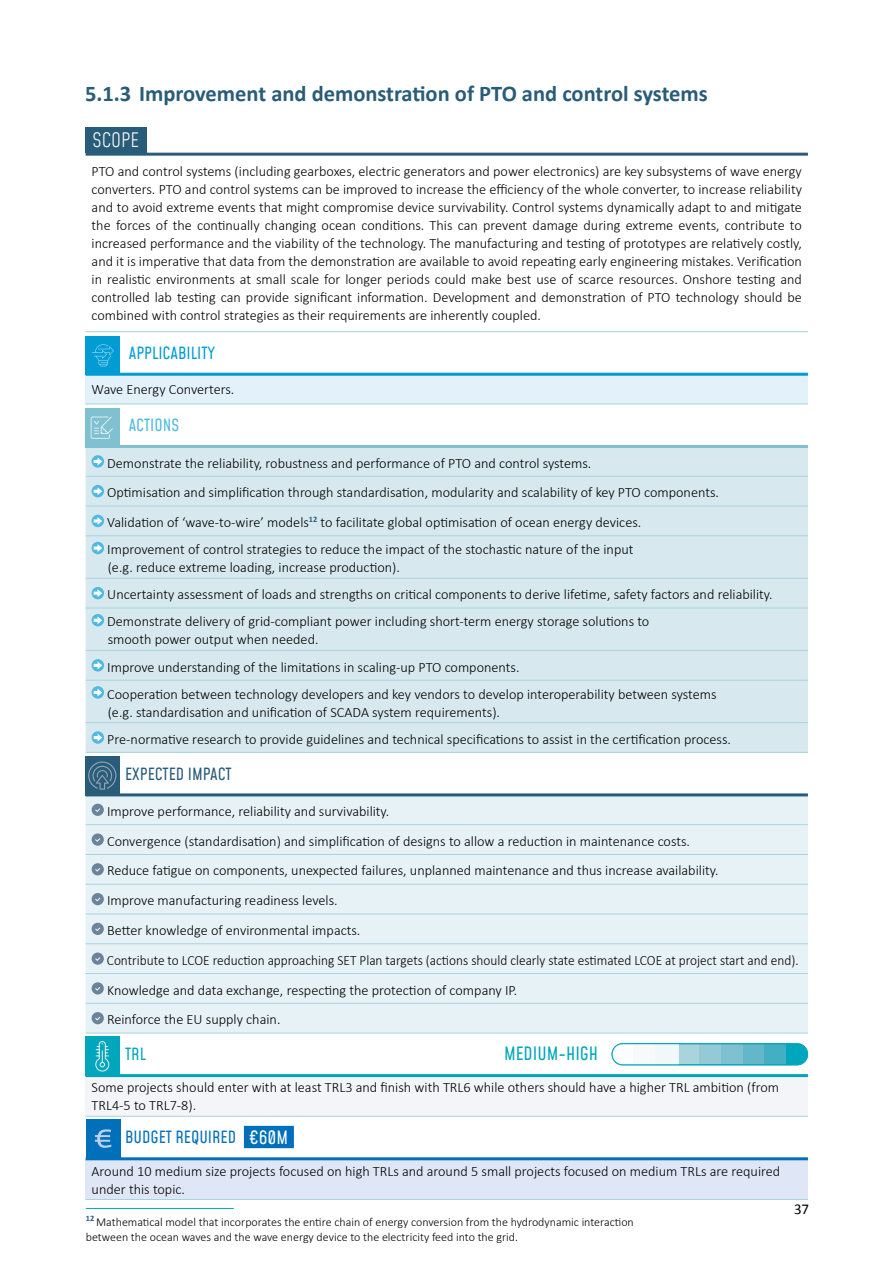
<style>
.page{position:relative;width:893px;height:1263px;background:#fff}
.page>*{position:absolute;margin:0;border:0;box-sizing:border-box;transform-origin:0 0}
.t1{font:700 22.5px "Calibri";color:#295c79}
.t2{font:300 19.5px "Mohave";color:#fff}
.t3{font:18px "Mohave";color:#00a6bb}
.t4{font:18px "Mohave";color:#fff}
.t5{font:16.5px "Mohave";color:#295c79}
.t6{font:16.5px "Mohave";color:#0070ba}
.t7{font:16.5px "Mohave";color:#009cd3}
.t8{font:16.5px "Mohave";color:#4eb9e2}
.t9{font:16.5px "Mohave";color:#00a6bb}
.t10{font:15px "Calibri";color:#000}
.t11{font:300 14.25px/18px "Calibri";color:#000}
.t12{font:300 12px/15px "Calibri";color:#000}
</style>
<div class="page">
<div style="left:86px;top:374px;width:722px;height:30px;background:#e2f1fa"></div>
<div style="left:86px;top:448px;width:722px;height:304px;background:#d7e9ef"></div>
<div style="left:86px;top:796px;width:722px;height:237px;background:#e7f2f6"></div>
<div style="left:86px;top:1075px;width:722px;height:41px;background:#f4f5f8"></div>
<div style="left:86px;top:1159px;width:722px;height:40px;background:#dfe7f7"></div>
<hr style="left:86px;top:331px;width:722px;height:1px;background:#a9d3dd">
<hr style="left:86px;top:404px;width:722px;height:1px;background:#a9d3dd">
<hr style="left:86px;top:854px;width:722px;height:1px;background:#a9d3dd">
<hr style="left:86px;top:884px;width:722px;height:1px;background:#a9d3dd">
<hr style="left:86px;top:914px;width:722px;height:1px;background:#a9d3dd">
<hr style="left:86px;top:943px;width:722px;height:1px;background:#a9d3dd">
<hr style="left:86px;top:973px;width:722px;height:1px;background:#a9d3dd">
<hr style="left:86px;top:1003px;width:722px;height:1px;background:#a9d3dd">
<hr style="left:86px;top:1033px;width:722px;height:1px;background:#a9d3dd">
<hr style="left:86px;top:1116px;width:722px;height:1px;background:#a9d3dd">
<hr style="left:86px;top:824px;width:722px;height:1px;background:#a9d3dd">
<hr style="left:86px;top:1199px;width:722px;height:1px;background:#a9d3dd">
<hr style="left:86px;top:793px;width:722px;height:3px;background:#295c79">
<hr style="left:86px;top:373px;width:722px;height:3px;background:#009cd3">
<hr style="left:86px;top:1074px;width:722px;height:3px;background:#00a6bb">
<hr style="left:86px;top:1157px;width:722px;height:3px;background:#0070ba">
<hr style="left:86px;top:445px;width:722px;height:3px;background:#7fc1d0">
<hr style="left:86px;top:476px;width:722px;height:1px;background:#a9d3dd">
<hr style="left:86px;top:506px;width:722px;height:1px;background:#a9d3dd">
<hr style="left:86px;top:535px;width:722px;height:1px;background:#a9d3dd">
<hr style="left:86px;top:578px;width:722px;height:1px;background:#a9d3dd">
<hr style="left:86px;top:608px;width:722px;height:1px;background:#a9d3dd">
<hr style="left:86px;top:650px;width:722px;height:1px;background:#a9d3dd">
<hr style="left:86px;top:153px;width:722px;height:3px;background:#295c79">
<hr style="left:86px;top:680px;width:722px;height:1px;background:#a9d3dd">
<hr style="left:86px;top:722px;width:722px;height:1px;background:#a9d3dd">
<hr style="left:86px;top:752px;width:722px;height:1px;background:#a9d3dd">
<svg style="left:92px;top:455px;width:12px;height:13px"></svg>
<svg style="left:94px;top:457px;width:8px;height:8px"></svg>
<svg style="left:92px;top:485px;width:12px;height:12px"></svg>
<svg style="left:94px;top:487px;width:8px;height:8px"></svg>
<svg style="left:92px;top:515px;width:12px;height:12px"></svg>
<svg style="left:94px;top:517px;width:8px;height:8px"></svg>
<svg style="left:92px;top:542px;width:12px;height:12px"></svg>
<svg style="left:94px;top:544px;width:8px;height:8px"></svg>
<svg style="left:92px;top:587px;width:12px;height:12px"></svg>
<svg style="left:94px;top:589px;width:8px;height:8px"></svg>
<svg style="left:92px;top:614px;width:12px;height:12px"></svg>
<svg style="left:94px;top:616px;width:8px;height:8px"></svg>
<svg style="left:92px;top:659px;width:12px;height:12px"></svg>
<svg style="left:94px;top:661px;width:8px;height:8px"></svg>
<svg style="left:92px;top:686px;width:12px;height:13px"></svg>
<svg style="left:94px;top:688px;width:8px;height:8px"></svg>
<svg style="left:92px;top:731px;width:12px;height:13px"></svg>
<svg style="left:94px;top:734px;width:8px;height:7px"></svg>
<div style="left:92px;top:804px;width:12px;height:12px;background:#6b849c;border-radius:50%"></div>
<svg style="left:92px;top:833px;width:12px;height:13px"></svg>
<div style="left:92px;top:863px;width:12px;height:12px;background:#6b849c;border-radius:50%"></div>
<svg style="left:95px;top:868px;width:5px;height:4px"></svg>
<svg style="left:92px;top:893px;width:12px;height:12px"></svg>
<div style="left:92px;top:923px;width:12px;height:12px;background:#6b849c;border-radius:50%"></div>
<svg style="left:95px;top:927px;width:5px;height:4px"></svg>
<svg style="left:92px;top:952px;width:12px;height:13px"></svg>
<svg style="left:92px;top:982px;width:12px;height:12px"></svg>
<svg style="left:92px;top:1012px;width:12px;height:12px"></svg>
<div style="left:244px;top:1126px;width:50px;height:22px;background:#0070ba"></div>
<div style="left:86px;top:336px;width:34px;height:39px;background:#009cd3"></div>
<svg style="left:92px;top:344px;width:22px;height:22px"></svg>
<div style="left:85px;top:408px;width:34px;height:40px;background:#7fc1d0"></div>
<svg style="left:91px;top:416px;width:22px;height:23px"></svg>
<div style="left:85px;top:756px;width:35px;height:39px;background:#295c79"></div>
<svg style="left:88px;top:761px;width:28px;height:29px"></svg>
<div style="left:85px;top:1036px;width:35px;height:40px;background:#00a6bb"></div>
<svg style="left:95px;top:1041px;width:15px;height:31px"></svg>
<hr style="left:86px;top:1208px;width:148px;height:1px;background:#00a6bb">
<div style="left:86px;top:128px;width:61px;height:25px;background:#295c79"></div>
<div style="left:86px;top:1119px;width:34px;height:39px;background:#0070ba"></div>
<svg style="left:95px;top:1129px;width:16px;height:19px"></svg>
<div style="left:677px;top:1044px;width:22px;height:21px;background:#a9d3dd"></div>
<div style="left:699px;top:1044px;width:22px;height:21px;background:#95c9d6"></div>
<div style="left:721px;top:1044px;width:22px;height:21px;background:#7fc1d0"></div>
<div style="left:743px;top:1044px;width:21px;height:21px;background:#64b7c8"></div>
<div style="left:764px;top:1044px;width:22px;height:21px;background:#44afc2"></div>
<div style="left:786px;top:1044px;width:21px;height:21px;background:#00a6bb"></div>
<div style="left:612px;top:1044px;width:67px;height:21px;background:#f7fafb"></div>
<div style="left:612px;top:1043px;width:196px;height:22px;border:1px solid #00a6bb;border-radius:11px"></div>
<h1 class="t1" style="left:85px;top:79px;width:624px">5.1.3 Improvement and demonstration of PTO and control systems</h1>
<h2 class="t2" style="left:92px;top:128px;width:48px">SCOPE</h2>
<p class="t11" style="left:92px;top:162px;width:712px;text-align:justify">PTO and control systems (including gearboxes, electric generators and power electronics) are key subsystems of wave energy converters. PTO and control systems can be improved to increase the efficiency of the whole converter, to increase reliability and to avoid extreme events that might compromise device survivability. Control systems dynamically adapt to and mitigate the forces of the continually changing ocean conditions. This can prevent damage during extreme events, contribute to increased performance and the viability of the technology. The manufacturing and testing of prototypes are relatively costly, and it is imperative that data from the demonstration are available to avoid repeating early engineering mistakes. Verification in realistic environments at small scale for longer periods could make best use of scarce resources. Onshore testing and controlled lab testing can provide significant information. Development and demonstration of PTO technology should be combined with control strategies as their requirements are inherently coupled.</p>
<p class="t7" style="left:129px;top:343px;width:88px">APPLICABILITY</p>
<p class="t11" style="left:92px;top:380px;width:144px">Wave Energy Converters.</p>
<p class="t8" style="left:129px;top:415px;width:52px">ACTIONS</p>
<p class="t11" style="left:107px;top:447px;width:613px;line-height:29.7px">Demonstrate the reliability, robustness and performance of PTO and control systems.<br>Optimisation and simplification through standardisation, modularity and scalability of key PTO components.<br>Validation of ‘wave-to-wire’ models<sup>12</sup> to facilitate global optimisation of ocean energy devices.</p>
<p class="t11" style="left:107px;top:540px;width:528px">Improvement of control strategies to reduce the impact of the stochastic nature of the input (e.g. reduce extreme loading, increase production).</p>
<p class="t11" style="left:107px;top:580px;width:667px;line-height:27.2px">Uncertainty assessment of loads and strengths on critical components to derive lifetime, safety factors and reliability.<br>Demonstrate delivery of grid-compliant power including short-term energy storage solutions to</p>
<p class="t11" style="left:107px;top:625px;width:611px;line-height:27.2px">smooth power output when needed.<br>Improve understanding of the limitations in scaling-up PTO components.<br>Cooperation between technology developers and key vendors to develop interoperability between systems</p>
<p class="t11" style="left:107px;top:698px;width:625px;line-height:27.2px">(e.g. standardisation and unification of SCADA system requirements).<br>Pre-normative research to provide guidelines and technical specifications to assist in the certification process.</p>
<p class="t5" style="left:125px;top:763px;width:108px">EXPECTED IMPACT</p>
<p class="t11" style="left:107px;top:796px;width:693px;line-height:29.7px">Improve performance, reliability and survivability.<br>Convergence (standardisation) and simplification of designs to allow a reduction in maintenance costs.<br>Reduce fatigue on components, unexpected failures, unplanned maintenance and thus increase availability.<br>Improve manufacturing readiness levels.<br>Better knowledge of environmental impacts.<br>Contribute to LCOE reduction approaching SET Plan targets (actions should clearly state estimated LCOE at project start and end).<br>Knowledge and data exchange, respecting the protection of company IP.<br>Reinforce the EU supply chain.</p>
<p class="t9" style="left:125px;top:1044px;width:22px">TRL</p>
<p class="t11" style="left:92px;top:1078px;width:689px">Some projects should enter with at least TRL3 and finish with TRL6 while others should have a higher TRL ambition (from<br>TRL4-5 to TRL7-8).</p>
<p class="t6" style="left:125px;top:1127px;width:112px">BUDGET REQUIRED</p>
<p class="t11" style="left:92px;top:1161px;width:690px">Around 10 medium size projects focused on high TRLs and around 5 small projects focused on medium TRLs are required under this topic.</p>
<p class="t3" style="left:504px;top:1042px;width:96px">MEDIUM-HIGH</p>
<p class="t4" style="left:249px;top:1126px;width:41px">€60M</p>
<p class="t12" style="left:86px;top:1214px;width:549px"><sup>12</sup> Mathematical model that incorporates the entire chain of energy conversion from the hydrodynamic interaction between the ocean waves and the wave energy device to the electricity feed into the grid.</p>
<p class="t10" style="left:794px;top:1199px;width:16px">37</p>
</div>
